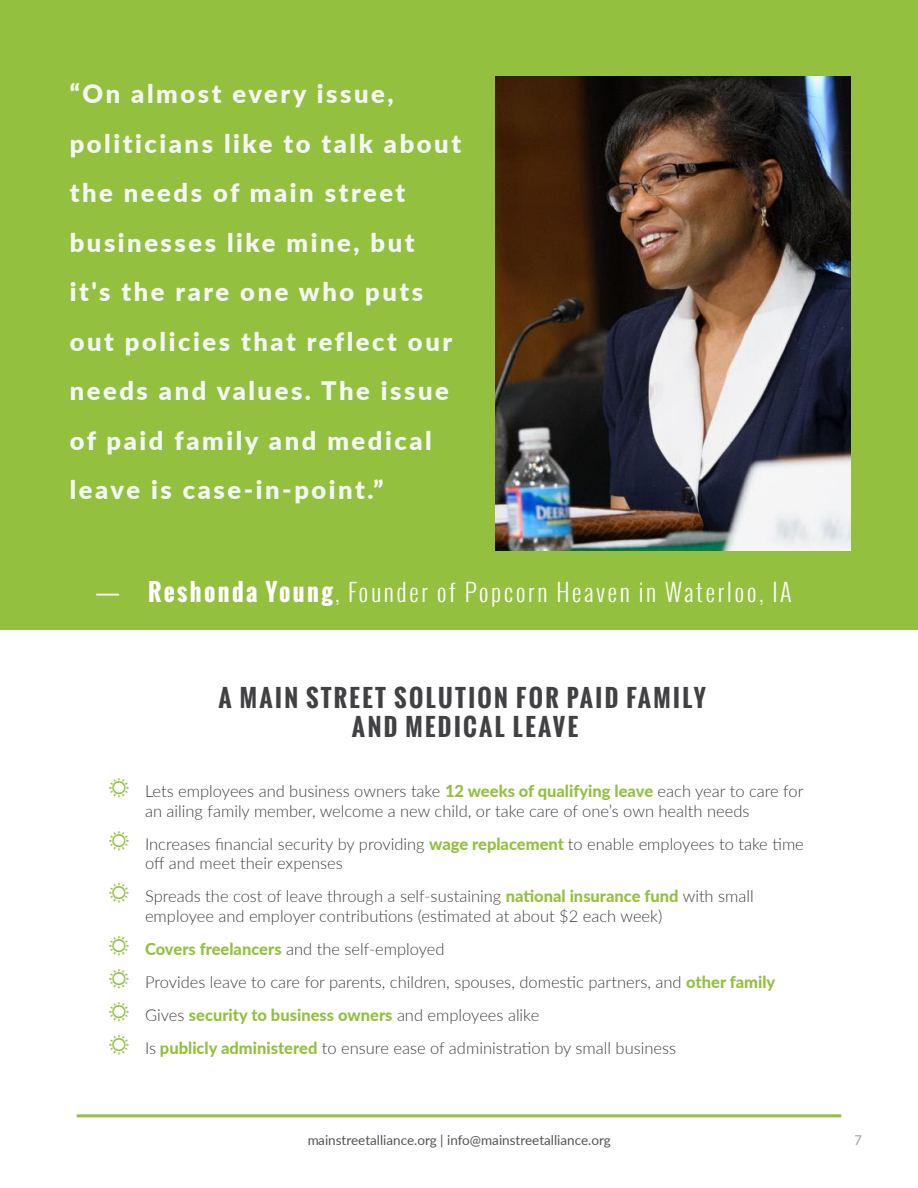
<style>
.page{position:relative;width:918px;height:1188px;background:#fff}
.page>*{position:absolute;margin:0;border:0;box-sizing:border-box;transform-origin:0 0}
.Pull_Quote{font:900 25.5px/49.5px "Lato";letter-spacing:.1em;color:#f3f6f5}
.t1{font:300 24px "Oswald";letter-spacing:.1em;color:#fff}
.Header_-_Align_Cente{font:700 24px/28.8px "Oswald";letter-spacing:.1em;color:#414042;text-align:center}
.t2{font:300 16.5px/19.5px "Lato";color:#414042}
.t3{font:800 16.5px "Lato";color:#93c03f}
.t4{font:13.5px "Lato";color:#414042}
.t5{font:13.5px "Lato";color:#939698}
.s1{font-weight:400;color:#f3f6f5}
.s2{font-weight:700}
.s3{font-weight:400;font-size:25.5px;color:#93c03f}
.s4{font-weight:800;color:#93c03f}
.s5{font-weight:400;font-size:25.5px}
.s6{font-weight:300;color:#414042}
</style>
<div class="page">
<hr style="left:77px;top:1114px;width:764px;height:3px;background:#93c03f">
<div style="left:0;top:0;width:918px;height:630px;background:#93c03f"></div>
<img style="left:495px;top:76px;width:356px;height:475px">
<p class="Pull_Quote" style="left:70px;top:68px;width:393px">“On almost every issue, politicians like to talk about the needs of main street businesses like mine, but it's the rare one who puts out policies that reflect our needs and values. The issue of paid family and medical leave is case-in-point.”</p>
<p class="t1" style="left:96px;top:576px;width:697px"><span class="s1">—</span> <span class="s2">Reshonda Young</span>, Founder of Popcorn Heaven in Waterloo, IA</p>
<p class="Header_-_Align_Cente" style="left:219px;top:684px;width:489px">A MAIN STREET SOLUTION FOR PAID FAMILY<br>AND MEDICAL LEAVE</p>
<p class="t2" style="left:145px;top:781px;width:660px;text-indent:-36px"><span class="s3">☼</span> Lets employees and business owners take <span class="s4">12 weeks of qualifying leave</span> each year to care for an ailing family member, welcome a new child, or take care of one’s own health needs</p>
<p class="t2" style="left:145px;top:833px;width:660px;text-indent:-36px"><span class="s3">☼</span> Increases financial security by providing <span class="s4">wage replacement</span> to enable employees to take time off and meet their expenses</p>
<p class="t2" style="left:145px;top:886px;width:610px;text-indent:-36px"><span class="s3">☼</span> Spreads the cost of leave through a self-sustaining <span class="s4">national insurance fund</span> with small employee and employer contributions (estimated at about $2 each week)</p>
<p class="t2" style="left:109px;top:938px;width:337px"><span class="s3">☼</span> <span class="s4">Covers freelancers</span> and the self-employed</p>
<p class="t2" style="left:109px;top:971px;width:668px"><span class="s3">☼</span> Provides leave to care for parents, children, spouses, domestic partners, and <span class="s4">other family</span></p>
<p class="t3" style="left:109px;top:1002px;width:432px"><span class="s5">☼</span> <span class="s6">Gives</span> security to business owners <span class="s6">and employees alike</span></p>
<p class="t2" style="left:109px;top:1037px;width:569px"><span class="s3">☼</span> Is <span class="s4">publicly administered</span> to ensure ease of administration by small business</p>
<p class="t4" style="left:307px;top:1130px;width:305px">mainstreetalliance.org | info@mainstreetalliance.org</p>
<p class="t5" style="left:855px;top:1130px;width:9px">7</p>
</div>
